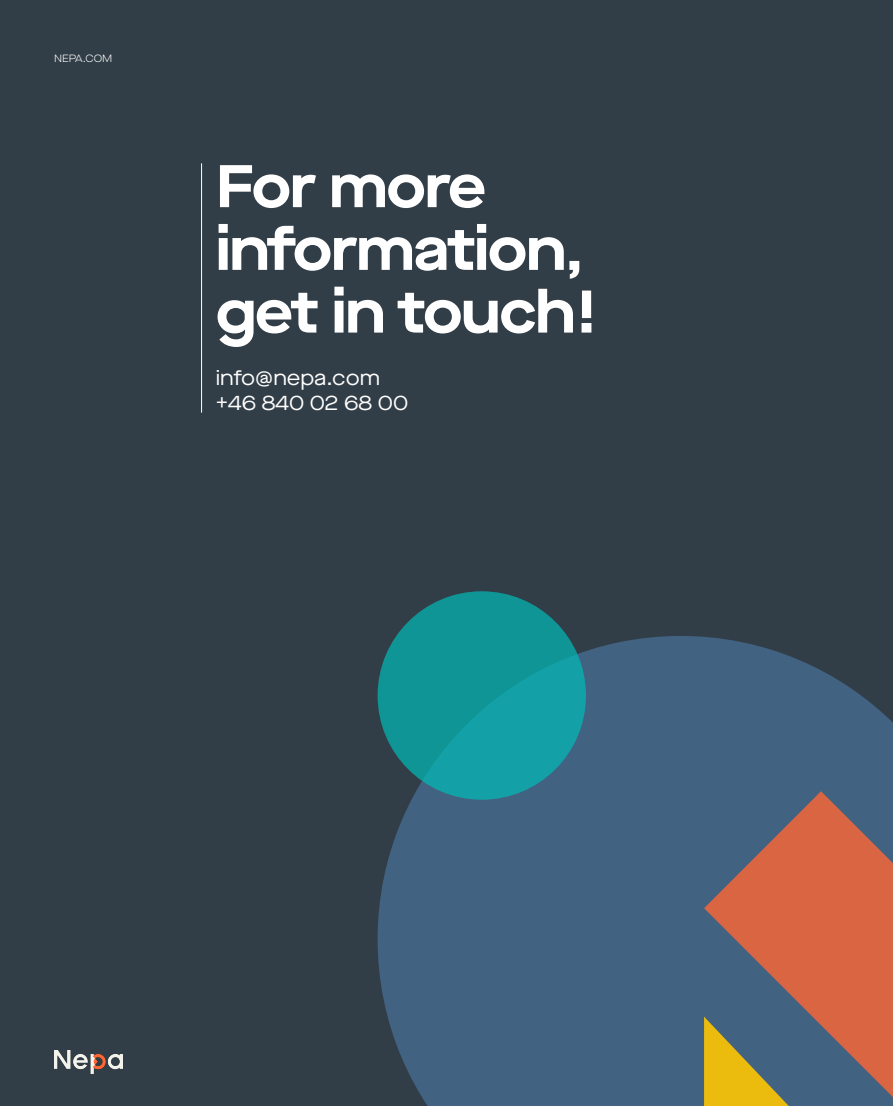
<style>
.page{position:relative;width:893px;height:1106px;background:#323e47}
.page>*{position:absolute;margin:0;border:0;box-sizing:border-box;transform-origin:0 0}
.t1{font:700 expanded 60px/62.7px "Maison Neue";letter-spacing:-.02em;color:#fff}
.t2{font:expanded 21px/25.2px "Maison Neue";color:#fff}
.t3{font:300 expanded 10.5px "Maison Neue";color:#fff}
</style>
<div class="page">
<img style="left:54px;top:1050px;width:68px;height:24px">
<svg style="left:378px;top:636px;width:515px;height:470px;background:#405f7d"></svg>
<div style="left:378px;top:591px;width:208px;height:208px;background:linear-gradient(to right,#0e9493,#139ea5);border-radius:50%"></div>
<svg style="left:704px;top:791px;width:189px;height:315px;background:#a36358"></svg>
<svg style="left:704px;top:1016px;width:165px;height:90px;background:#7d795c"></svg>
<hr style="left:201px;top:163px;width:1px;height:249px;background:#fff">
<p class="t3" style="left:54px;top:51px;width:60px">NEPA.COM</p>
<p class="t1" style="left:216px;top:153px;width:384px">For more information, get in touch!</p>
<p class="t2" style="left:216px;top:365px;width:194px">info@nepa.com +46 840 02 68 00</p>
</div>
